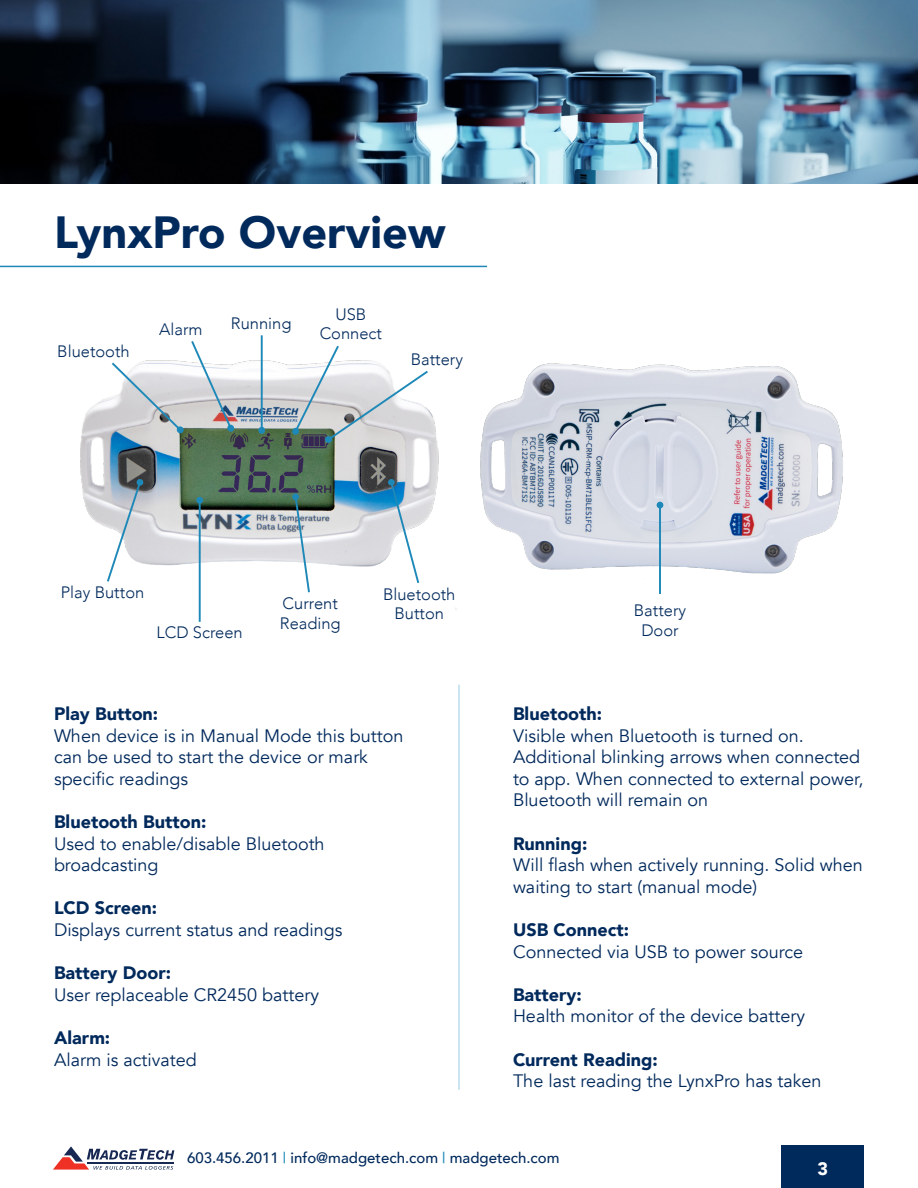
<style>
.page{position:relative;width:918px;height:1188px;background:#fff}
.page>*{position:absolute;margin:0;border:0;box-sizing:border-box;transform-origin:0 0}
.t1{font:900 45px "Avenir";color:#00295c}
.t2{font:18px/21.6px "Avenir";color:#00295c}
.t3{font:900 18px "Avenir";color:#00295c}
.t4{font:900 18px "Avenir";color:#fff}
.t5{font:300 16.5px/19.8px "Avenir";color:#00295c;text-align:center}
.t6{font:500 15px "Avenir";color:#00295c}
.s1{color:#1e89b8}
</style>
<div class="page">
<div style="left:782px;top:1145px;width:82px;height:43px;background:#00295c"></div>
<svg style="left:53px;top:1146px;width:121px;height:24px"></svg>
<hr style="left:87px;top:1162px;width:87px;height:1px;background:#172953">
<img style="left:455px;top:363px;width:388px;height:246px">
<img style="left:0;top:0;width:918px;height:184px">
<hr style="left:0;top:266px;width:487px;height:1px;background:#1e89b8">
<hr style="left:458px;top:685px;width:2px;height:405px;background:#1e89b8">
<hr style="left:659px;top:508px;width:2px;height:86px;background:#1e89b8">
<svg style="left:657px;top:502px;width:6px;height:6px"></svg>
<img style="left:80px;top:351px;width:359px;height:220px">
<svg style="left:105px;top:479px;width:39px;height:103px"></svg>
<svg style="left:388px;top:479px;width:33px;height:104px"></svg>
<hr style="left:199px;top:503px;width:2px;height:119px;background:#1e89b8">
<div style="left:196px;top:497px;width:7px;height:7px;background:#1e89b8;border-radius:50%"></div>
<svg style="left:110px;top:361px;width:74px;height:73px"></svg>
<hr style="left:261px;top:335px;width:2px;height:93px;background:#1e89b8">
<div style="left:258px;top:427px;width:7px;height:7px;background:#1e89b8;border-radius:50%"></div>
<svg style="left:190px;top:341px;width:45px;height:91px"></svg>
<svg style="left:294px;top:497px;width:17px;height:96px"></svg>
<div style="left:292px;top:493px;width:7px;height:7px;background:#1e89b8;border-radius:50%"></div>
<svg style="left:292px;top:346px;width:138px;height:97px"></svg>
<p class="t1" style="left:54px;top:194px;width:393px">LynxPro Overview</p>
<p class="t5" style="left:57px;top:341px;width:74px">Bluetooth</p>
<p class="t5" style="left:159px;top:319px;width:45px">Alarm</p>
<p class="t5" style="left:231px;top:313px;width:62px">Running</p>
<p class="t5" style="left:335px;top:304px;width:32px">USB</p>
<p class="t5" style="left:320px;top:324px;width:64px">Connect</p>
<p class="t5" style="left:411px;top:349px;width:54px">Battery</p>
<p class="t5" style="left:61px;top:582px;width:85px">Play Button</p>
<p class="t5" style="left:383px;top:584px;width:74px">Bluetooth<br>Button</p>
<p class="t5" style="left:157px;top:623px;width:88px">LCD Screen</p>
<p class="t5" style="left:283px;top:593px;width:57px">Current</p>
<p class="t5" style="left:280px;top:613px;width:62px">Reading</p>
<p class="t3" style="left:54px;top:698px;width:106px">Play Button:</p>
<p class="t2" style="left:54px;top:725px;width:351px">When device is in Manual Mode this button can be used to start the device or mark specific readings</p>
<p class="t3" style="left:54px;top:806px;width:154px">Bluetooth Button:</p>
<p class="t2" style="left:54px;top:833px;width:272px">Used to enable/disable Bluetooth broadcasting</p>
<p class="t3" style="left:54px;top:893px;width:105px">LCD Screen:</p>
<p class="t2" style="left:54px;top:919px;width:290px">Displays current status and readings</p>
<p class="t3" style="left:54px;top:958px;width:119px">Battery Door:</p>
<p class="t2" style="left:54px;top:984px;width:267px">User replaceable CR2450 battery</p>
<p class="t3" style="left:54px;top:1022px;width:58px">Alarm:</p>
<p class="t2" style="left:54px;top:1049px;width:144px">Alarm is activated</p>
<p class="t5" style="left:634px;top:601px;width:54px">Battery</p>
<p class="t5" style="left:641px;top:621px;width:39px">Door</p>
<p class="t3" style="left:513px;top:698px;width:91px">Bluetooth:</p>
<p class="t2" style="left:513px;top:725px;width:352px">Visible when Bluetooth is turned on.<br>Additional blinking arrows when connected to app. When connected to external power, Bluetooth will remain on</p>
<p class="t3" style="left:513px;top:828px;width:76px">Running:</p>
<p class="t2" style="left:513px;top:855px;width:351px">Will flash when actively running. Solid when waiting to start (manual mode)</p>
<p class="t3" style="left:513px;top:914px;width:118px">USB Connect:</p>
<p class="t2" style="left:513px;top:941px;width:292px">Connected via USB to power source</p>
<p class="t3" style="left:513px;top:979px;width:70px">Battery:</p>
<p class="t2" style="left:513px;top:1006px;width:294px">Health monitor of the device battery</p>
<p class="t3" style="left:513px;top:1044px;width:146px">Current Reading:</p>
<p class="t2" style="left:513px;top:1071px;width:310px">The last reading the LynxPro has taken</p>
<p class="t6" style="left:187px;top:1145px;width:374px">603.456.2011 <span class="s1">|</span> info@madgetech.com <span class="s1">|</span> madgetech.com</p>
<p class="t4" style="left:818px;top:1153px;width:12px">3</p>
</div>
